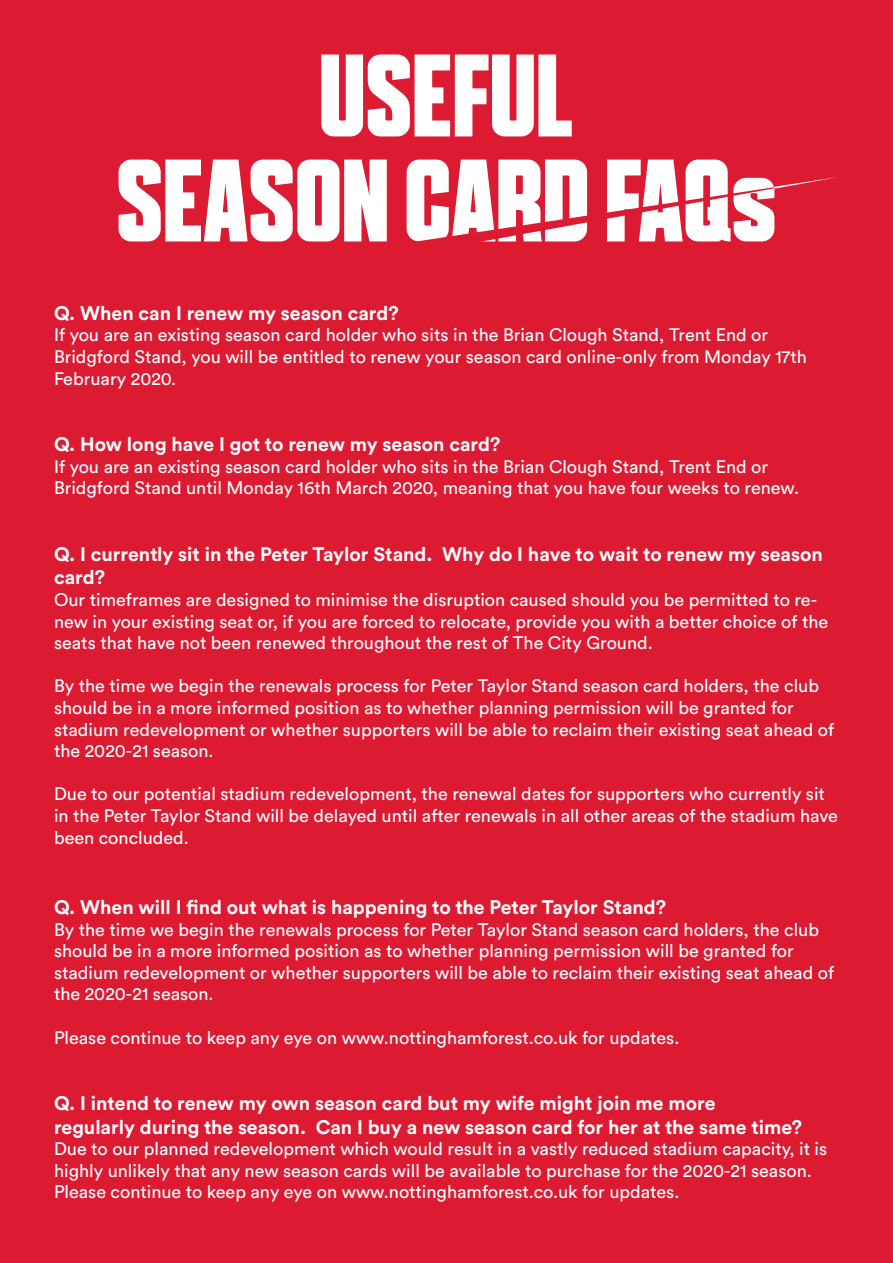
<style>
.page{position:relative;width:893px;height:1263px;background:#dc1a32}
.page>*{position:absolute;margin:0;border:0;box-sizing:border-box;transform-origin:0 0}
.t1{font:500 117px "A2 Beckett";color:#fff}
.t2{font:700 19.5px/23.4px "Circular Std";color:#fff}
.t3{font:18px/21.6px "Circular Std";color:#fff}
</style>
<div class="page">
<p class="t1" style="left:319px;top:33px;width:257px">USEFUL</p>
<p class="t1" style="left:116px;top:138px;width:662px">SEASON CARD FAQs</p>
<p class="t2" style="left:54px;top:301px;width:346px">Q. When can I renew my season card?</p>
<p class="t3" style="left:54px;top:324px;width:716px">If you are an existing season card holder who sits in the Brian Clough Stand, Trent End or</p>
<p class="t3" style="left:54px;top:346px;width:755px">Bridgford Stand, you will be entitled to renew your season card online-only from Monday 17th<br>February 2020.</p>
<p class="t2" style="left:54px;top:432px;width:448px">Q. How long have I got to renew my season card?</p>
<p class="t3" style="left:54px;top:455px;width:716px">If you are an existing season card holder who sits in the Brian Clough Stand, Trent End or</p>
<p class="t3" style="left:54px;top:477px;width:747px">Bridgford Stand until Monday 16th March 2020, meaning that you have four weeks to renew.</p>
<p class="t2" style="left:54px;top:542px;width:770px">Q. I currently sit in the Peter Taylor Stand. Why do I have to wait to renew my season card?</p>
<p class="t3" style="left:54px;top:589px;width:776px">Our timeframes are designed to minimise the disruption caused should you be permitted to re&shy;new in your existing seat or, if you are forced to relocate, provide you with a better choice of the seats that have not been renewed throughout the rest of The City Ground.</p>
<p class="t3" style="left:54px;top:675px;width:782px">By the time we begin the renewals process for Peter Taylor Stand season card holders, the club should be in a more informed position as to whether planning permission will be granted for stadium redevelopment or whether supporters will be able to reclaim their existing seat ahead of the 2020-21 season.</p>
<p class="t3" style="left:54px;top:783px;width:786px">Due to our potential stadium redevelopment, the renewal dates for supporters who currently sit in the Peter Taylor Stand will be delayed until after renewals in all other areas of the stadium have been concluded.</p>
<p class="t2" style="left:54px;top:895px;width:614px">Q. When will I find out what is happening to the Peter Taylor Stand?</p>
<p class="t3" style="left:54px;top:918px;width:782px">By the time we begin the renewals process for Peter Taylor Stand season card holders, the club should be in a more informed position as to whether planning permission will be granted for stadium redevelopment or whether supporters will be able to reclaim their existing seat ahead of the 2020-21 season.</p>
<p class="t3" style="left:54px;top:1026px;width:627px">Please continue to keep any eye on www.nottinghamforest.co.uk for updates.</p>
<p class="t2" style="left:54px;top:1091px;width:663px">Q. I intend to renew my own season card but my wife might join me more</p>
<p class="t2" style="left:54px;top:1114px;width:749px">regularly during the season. Can I buy a new season card for her at the same time?</p>
<p class="t3" style="left:54px;top:1138px;width:775px">Due to our planned redevelopment which would result in a vastly reduced stadium capacity, it is highly unlikely that any new season cards will be available to purchase for the 2020-21 season.<br>Please continue to keep any eye on www.nottinghamforest.co.uk for updates.</p>
</div>
